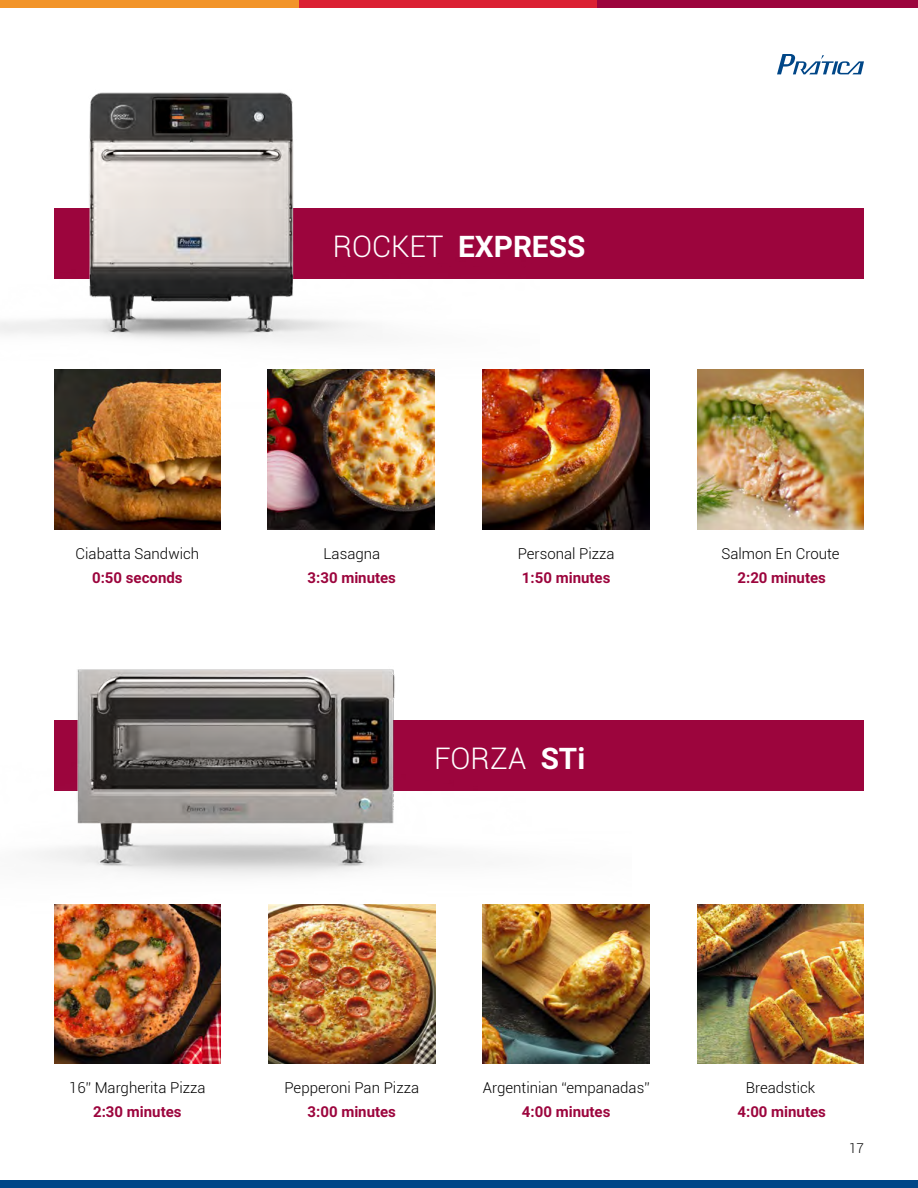
<style>
.page{position:relative;width:918px;height:1188px;background:#fff}
.page>*{position:absolute;margin:0;border:0;box-sizing:border-box;transform-origin:0 0}
.t1{font:700 29.7px "Roboto";color:#fff}
.t2{font:300 29.7px "Roboto";color:#fff}
.t3{font:300 15px "Roboto";color:#000}
.t4{font:700 15px "Roboto";color:#9c053d}
.t5{font:300 13.5px "Roboto";color:#000}
.s1{font-weight:300}
.s2{font-weight:700}
</style>
<div class="page">
<svg style="left:777px;top:54px;width:87px;height:20px"></svg>
<div style="left:0;top:1180px;width:918px;height:8px;background:#004687"></div>
<div style="left:0;top:0;width:299px;height:8px;background:#f29429"></div>
<div style="left:299px;top:0;width:298px;height:8px;background:#db2133"></div>
<div style="left:597px;top:0;width:321px;height:8px;background:#9c053d"></div>
<div style="left:54px;top:209px;width:810px;height:70px;background:#9c053d"></div>
<img style="left:0;top:92px;width:540px;height:317px">
<div style="left:54px;top:721px;width:810px;height:70px;background:#9c053d"></div>
<img style="left:37px;top:450px;width:594px;height:464px">
<img style="left:54px;top:904px;width:167px;height:160px">
<img style="left:268px;top:904px;width:167px;height:160px">
<img style="left:483px;top:904px;width:167px;height:160px">
<img style="left:697px;top:904px;width:167px;height:160px">
<img style="left:54px;top:370px;width:167px;height:160px">
<img style="left:267px;top:370px;width:167px;height:160px">
<img style="left:483px;top:370px;width:167px;height:160px">
<img style="left:697px;top:370px;width:167px;height:160px">
<h1 class="t1" style="left:333px;top:226px;width:254px"><span class="s1">ROCKET</span> EXPRESS</h1>
<p class="t3" style="left:76px;top:543px;width:125px">Ciabatta Sandwich</p>
<p class="t4" style="left:92px;top:567px;width:92px">0:50 seconds</p>
<p class="t3" style="left:323px;top:543px;width:58px">Lasagna</p>
<p class="t4" style="left:308px;top:567px;width:90px">3:30 minutes</p>
<p class="t3" style="left:518px;top:543px;width:98px">Personal Pizza</p>
<p class="t4" style="left:522px;top:567px;width:90px">1:50 minutes</p>
<h1 class="t2" style="left:434px;top:738px;width:153px">FORZA <span class="s2">STi</span></h1>
<p class="t3" style="left:721px;top:543px;width:120px">Salmon En Croute</p>
<p class="t4" style="left:737px;top:567px;width:90px">2:20 minutes</p>
<p class="t3" style="left:69px;top:1077px;width:138px">16” Margherita Pizza</p>
<p class="t4" style="left:93px;top:1101px;width:90px">2:30 minutes</p>
<p class="t3" style="left:284px;top:1077px;width:136px">Pepperoni Pan Pizza</p>
<p class="t4" style="left:308px;top:1101px;width:90px">3:00 minutes</p>
<p class="t3" style="left:483px;top:1077px;width:168px">Argentinian “empanadas”</p>
<p class="t4" style="left:522px;top:1101px;width:90px">4:00 minutes</p>
<p class="t3" style="left:746px;top:1077px;width:71px">Breadstick</p>
<p class="t4" style="left:737px;top:1101px;width:90px">4:00 minutes</p>
<p class="t5" style="left:849px;top:1139px;width:16px">17</p>
</div>
